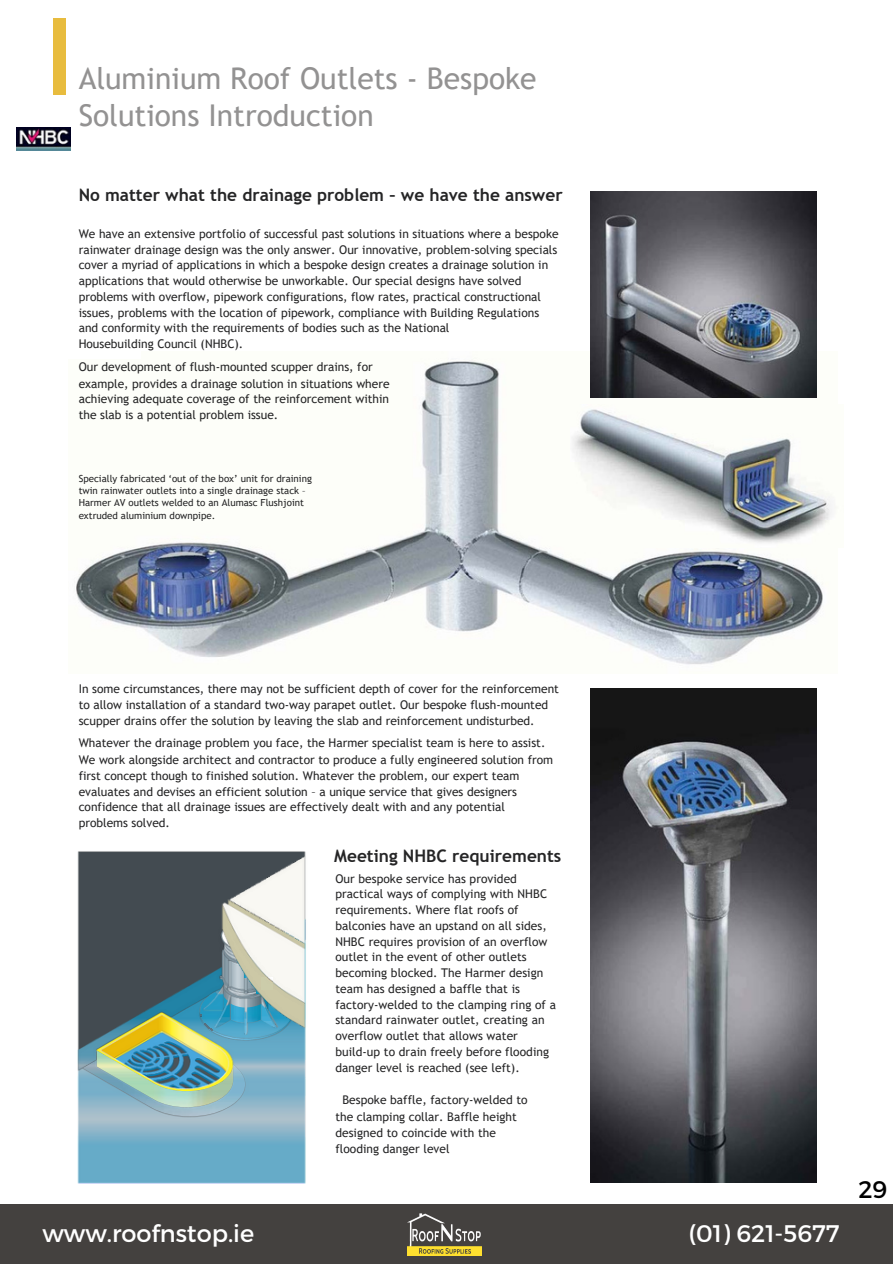
<style>
.page{position:relative;width:893px;height:1264px;background:#fff}
.page>*{position:absolute;margin:0;border:0;box-sizing:border-box;transform-origin:0 0}
.t1{font:30px/37.2px "Trebuchet MS";color:#939292}
.t2{font:24px "Montserrat";color:#fff}
.t3{font:24px "Montserrat";color:#000}
.t4{font:700 17.25px "Trebuchet MS";color:#252526}
.t5{font:12px/15.8px "Trebuchet MS";color:#252526}
.t6{font:9.75px/12.3px "Trebuchet MS";color:#252526}
.s1{font-weight:700;color:#fff}
</style>
<div class="page">
<div style="left:53px;top:18px;width:13px;height:77px;background:#e8bc3e"></div>
<img style="left:76px;top:352px;width:747px;height:313px">
<img style="left:590px;top:192px;width:226px;height:205px">
<img style="left:590px;top:688px;width:226px;height:494px">
<img style="left:77px;top:851px;width:229px;height:333px">
<img style="left:83px;top:1078px;width:118px;height:38px">
<div style="left:77px;top:910px;width:124px;height:168px;background:#434b51"></div>
<img style="left:89px;top:981px;width:112px;height:134px">
<img style="left:192px;top:975px;width:9px;height:73px">
<img style="left:192px;top:1007px;width:9px;height:19px">
<img style="left:201px;top:851px;width:105px;height:278px">
<svg style="left:257px;top:977px;width:16px;height:18px"></svg>
<img style="left:570px;top:404px;width:267px;height:143px">
<div style="left:68px;top:322px;width:73px;height:37px;background:#fff"></div>
<img style="left:16px;top:127px;width:54px;height:24px">
<div style="left:0;top:1203px;width:892px;height:60px;background:#44413f"></div>
<img style="left:408px;top:1213px;width:73px;height:42px">
<p class="t1" style="left:79px;top:60px;width:459px">Aluminium Roof Outlets - Bespoke<br>Solutions Introduction</p>
<p class="t4" style="left:79px;top:184px;width:485px">No matter what the drainage problem – we have the answer</p>
<p class="t5" style="left:79px;top:226px;width:481px">We have an extensive portfolio of successful past solutions in situations where a bespoke rainwater drainage design was the only answer. Our innovative, problem-solving specials cover a myriad of applications in which a bespoke design creates a drainage solution in applications that would otherwise be unworkable. Our special designs have solved problems with overflow, pipework configurations, flow rates, practical constructional issues, problems with the location of pipework, compliance with Building Regulations</p>
<p class="t5" style="left:79px;top:320px;width:372px">and conformity with the requirements of bodies such as the National</p>
<p class="t5" style="left:79px;top:336px;width:166px">Housebuilding Council (NHBC).</p>
<p class="t5" style="left:79px;top:358px;width:295px">Our development of flush-mounted scupper drains, for</p>
<p class="t5" style="left:79px;top:375px;width:312px">example, provides a drainage solution in situations where</p>
<p class="t5" style="left:79px;top:391px;width:312px">achieving adequate coverage of the reinforcement within</p>
<p class="t5" style="left:79px;top:407px;width:201px">the slab is a potential problem issue.</p>
<p class="t6" style="left:79px;top:472px;width:235px">Specially fabricated ‘out of the box’ unit for draining twin rainwater outlets into a single drainage stack – Harmer AV outlets welded to an Alumasc Flushjoint extruded aluminium downpipe.</p>
<p class="t5" style="left:79px;top:681px;width:482px">In some circumstances, there may not be sufficient depth of cover for the reinforcement to allow installation of a standard two-way parapet outlet. Our bespoke flush-mounted scupper drains offer the solution by leaving the slab and reinforcement undisturbed.</p>
<p class="t5" style="left:79px;top:735px;width:468px">Whatever the drainage problem you face, the Harmer specialist team is here to assist.</p>
<p class="t5" style="left:79px;top:752px;width:476px">We work alongside architect and contractor to produce a fully engineered solution from</p>
<p class="t5" style="left:79px;top:767px;width:442px">first concept though to finished solution. Whatever the problem, our expert team</p>
<p class="t5" style="left:79px;top:783px;width:440px">evaluates and devises an efficient solution – a unique service that gives designers</p>
<p class="t5" style="left:79px;top:799px;width:428px">confidence that all drainage issues are effectively dealt with and any potential</p>
<p class="t5" style="left:79px;top:815px;width:93px">problems solved.</p>
<p class="t4" style="left:334px;top:845px;width:228px">Meeting NHBC requirements</p>
<p class="t5" style="left:335px;top:870px;width:222px">Our bespoke service has provided practical ways of complying with NHBC requirements. Where flat roofs of balconies have an upstand on all sides, NHBC requires provision of an overflow outlet in the event of other outlets becoming blocked. The Harmer design team has designed a baffle that is factory-welded to the clamping ring of a standard rainwater outlet, creating an overflow outlet that allows water build-up to drain freely before flooding danger level is reached (see left).</p>
<p class="t5" style="left:335px;top:1092px;width:194px"><span class="s1">1</span>Bespoke baffle, factory-welded to</p>
<p class="t5" style="left:335px;top:1109px;width:183px">the clamping collar. Baffle height</p>
<p class="t5" style="left:335px;top:1124px;width:162px">designed to coincide with the</p>
<p class="t5" style="left:335px;top:1140px;width:116px">flooding danger level</p>
<p class="t2" style="left:42px;top:1217px;width:213px">www.roofnstop.ie</p>
<p class="t2" style="left:688px;top:1217px;width:152px">(01) 621-5677</p>
<p class="t3" style="left:858px;top:1174px;width:30px">29</p>
</div>
